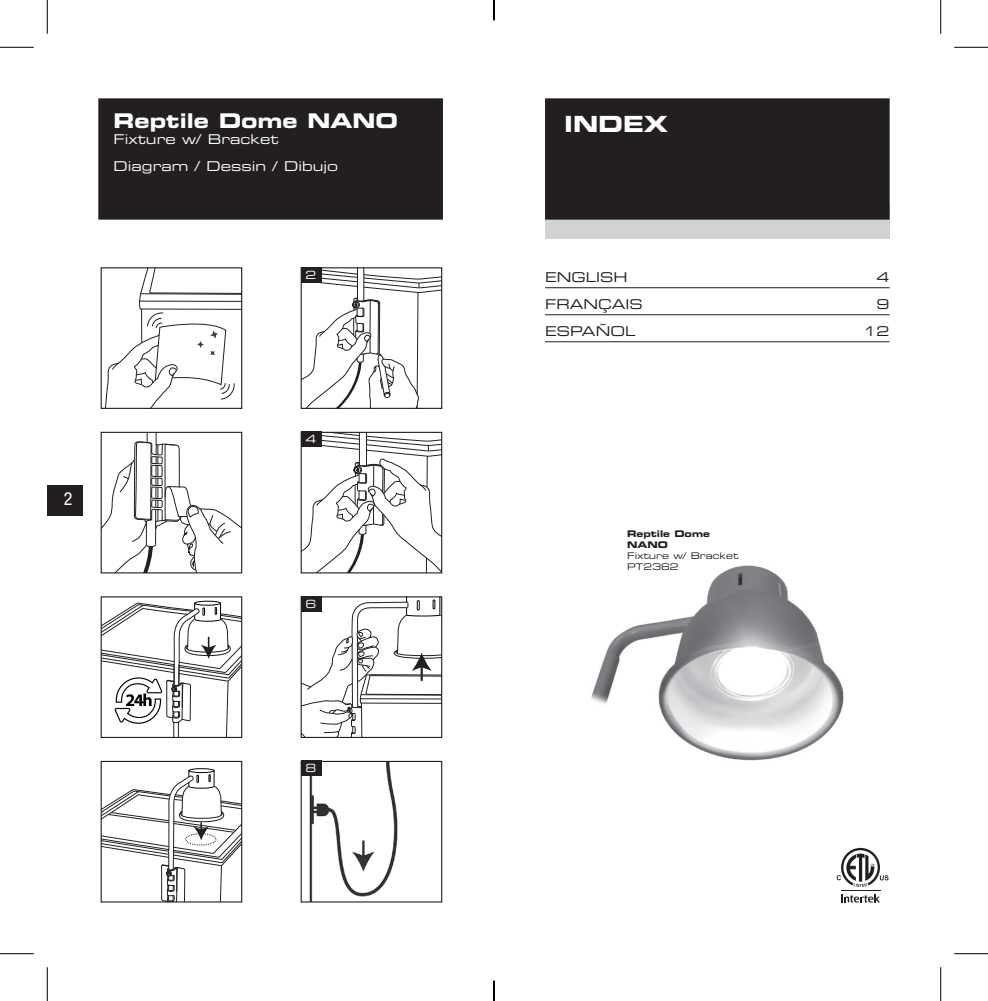
<style>
.page{position:relative;width:988px;height:1001px;background:#fff}
.page>*{position:absolute;margin:0;border:0;box-sizing:border-box;transform-origin:0 0}
.t1{font:22.28px "Eurostile LT Std Bold Ex 2";color:#fff}
.t2{font:20.25px "Eurostile LT Std Bold Ex 2";color:#fff}
.t3{font:condensed 18px "Helvetica Neue LT Std";color:#fff}
.t4{font:13.5px "Eurostile LT Std Ex 2";color:#fff}
.t5{font:13.5px "Eurostile LT Std Ex 2";color:#231f20}
.t6{font:11.25px "Eurostile LT Std Ex 2";color:#fff}
.t7{font:9.22px/11px "Eurostile LT Std Ex 2";color:#231f20}
.t8{font:9.22px/11px "Eurostile LT Std Bold Ex 2";color:#231f20}
</style>
<div class="page">
<div style="left:47px;top:485px;width:36px;height:30px;background:#231f20"></div>
<div style="left:545px;top:205px;width:344px;height:34px;background:#d1d2d4"></div>
<div style="left:546px;top:99px;width:342px;height:119px;background:#231f20"></div>
<div style="left:545px;top:98px;width:344px;height:121px;border:2px solid #231f20"></div>
<hr style="left:545px;top:287px;width:344px;height:1px;background:#231f20">
<hr style="left:545px;top:314px;width:344px;height:1px;background:#231f20">
<hr style="left:545px;top:341px;width:344px;height:1px;background:#231f20">
<hr style="left:840px;top:889px;width:40px;height:1px;background:#231f20">
<svg style="left:841px;top:894px;width:38px;height:8px"></svg>
<svg style="left:836px;top:847px;width:52px;height:39px"></svg>
<div style="left:99px;top:99px;width:343px;height:119px;background:#231f20"></div>
<div style="left:98px;top:98px;width:345px;height:121px;border:2px solid #231f20"></div>
<svg style="left:105px;top:269px;width:135px;height:138px"></svg>
<svg style="left:210px;top:329px;width:9px;height:10px"></svg>
<div style="left:101px;top:267px;width:141px;height:142px;border:1px solid #231f20"></div>
<svg style="left:103px;top:433px;width:137px;height:138px"></svg>
<div style="left:101px;top:431px;width:141px;height:142px;border:1px solid #231f20"></div>
<svg style="left:103px;top:600px;width:137px;height:135px"></svg>
<div style="left:101px;top:596px;width:141px;height:141px;border:1px solid #231f20"></div>
<div style="left:188px;top:768px;width:26px;height:4px;border:1px solid #050504;border-radius:50%"></div>
<svg style="left:103px;top:770px;width:137px;height:130px"></svg>
<div style="left:101px;top:760px;width:141px;height:142px;border:1px solid #231f20"></div>
<svg style="left:302px;top:269px;width:138px;height:138px"></svg>
<div style="left:300px;top:267px;width:142px;height:142px;border:1px solid #231f20"></div>
<svg style="left:302px;top:433px;width:138px;height:138px"></svg>
<div style="left:300px;top:431px;width:142px;height:142px;border:1px solid #231f20"></div>
<svg style="left:302px;top:598px;width:138px;height:137px"></svg>
<div style="left:300px;top:596px;width:142px;height:141px;border:1px solid #231f20"></div>
<img style="left:302px;top:762px;width:96px;height:138px">
<div style="left:300px;top:760px;width:142px;height:142px;border:1px solid #231f20"></div>
<div style="left:300px;top:267px;width:21px;height:15px;background:#231f20"></div>
<div style="left:300px;top:431px;width:21px;height:16px;background:#231f20"></div>
<div style="left:300px;top:596px;width:21px;height:15px;background:#231f20"></div>
<div style="left:300px;top:760px;width:21px;height:15px;background:#231f20"></div>
<img style="left:591px;top:565px;width:253px;height:196px">
<hr style="left:0;top:47px;width:34px;height:1px;background:#000">
<hr style="left:954px;top:47px;width:33px;height:1px;background:#000">
<hr style="left:0;top:953px;width:34px;height:1px;background:#000">
<hr style="left:954px;top:953px;width:33px;height:1px;background:#000">
<hr style="left:47px;top:0;width:1px;height:34px;background:#000">
<hr style="left:47px;top:966px;width:1px;height:34px;background:#000">
<hr style="left:940px;top:0;width:1px;height:34px;background:#000">
<hr style="left:940px;top:966px;width:1px;height:34px;background:#000">
<svg style="left:493px;top:0;width:1px;height:20px"></svg>
<svg style="left:493px;top:980px;width:1px;height:20px"></svg>
<h2 class="t2" style="left:114px;top:106px;width:286px">Reptile Dome NANO</h2>
<p class="t4" style="left:114px;top:130px;width:166px">Fixture w/ Bracket</p>
<p class="t4" style="left:114px;top:157px;width:226px">Diagram / Dessin / Dibujo</p>
<p class="t6" style="left:305px;top:267px;width:12px">2</p>
<h3 class="t3" style="left:64px;top:488px;width:10px">2</h3>
<p class="t6" style="left:305px;top:431px;width:12px">4</p>
<p class="t6" style="left:305px;top:595px;width:12px">6</p>
<p class="t6" style="left:305px;top:760px;width:12px">8</p>
<h1 class="t1" style="left:564px;top:108px;width:105px">INDEX</h1>
<p class="t5" style="left:545px;top:268px;width:84px">ENGLISH</p>
<p class="t5" style="left:876px;top:268px;width:15px">4</p>
<p class="t5" style="left:545px;top:295px;width:99px">FRANÇAIS</p>
<p class="t5" style="left:876px;top:295px;width:15px">9</p>
<p class="t5" style="left:545px;top:322px;width:92px">ESPAÑOL</p>
<p class="t5" style="left:863px;top:322px;width:28px">12</p>
<p class="t8" style="left:627px;top:528px;width:84px">Reptile Dome<br>NANO</p>
<p class="t7" style="left:627px;top:550px;width:113px">Fixture w/ Bracket<br>PT2362</p>
</div>
